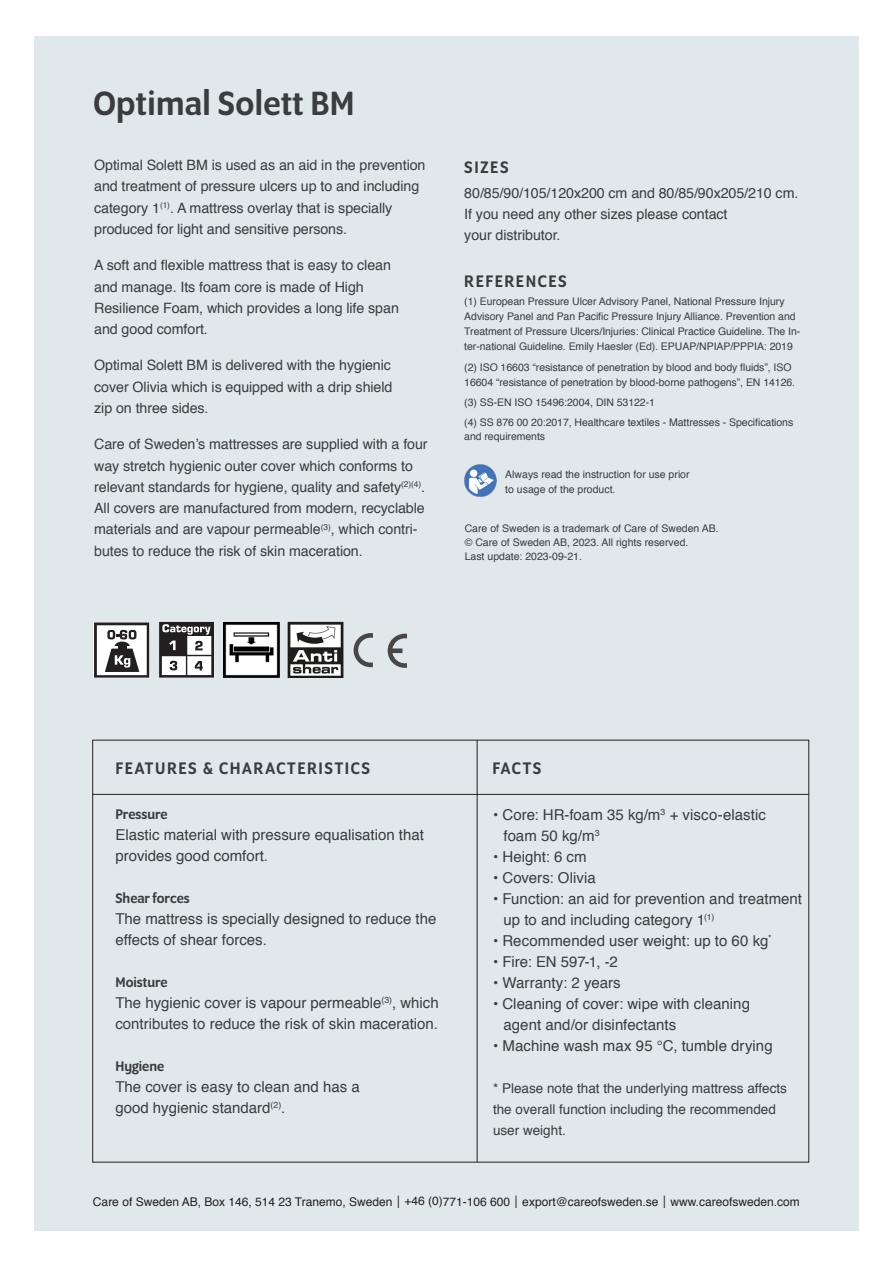
<style>
.page{position:relative;width:893px;height:1263px;background:#fff}
.page>*{position:absolute;margin:0;border:0;box-sizing:border-box;transform-origin:0 0}
.t1{font:500 36.3px "Program OT";letter-spacing:.01em;color:#3a3c3f}
.t2{font:500 18px "Program OT";letter-spacing:.09em;color:#3a3c3f}
.t3{font:15px/21px "Helvetica";color:#3a3c3f}
.t4{font:500 15px "Program OT";color:#3a3c3f}
.t5{font:14.25px/21.3px "Helvetica";letter-spacing:-.005em;color:#3a3c3f}
.t6{font:13.5px/21px "Helvetica";color:#3a3c3f}
.t7{font:12px "Helvetica";color:#231f20}
.t8{font:10.5px/15px "Helvetica";letter-spacing:-.005em;color:#3a3c3f}
.s1{color:#3a3f46}
</style>
<div class="page">
<div style="left:34px;top:36px;width:825px;height:1195px;background:#e0e8ec"></div>
<hr style="left:92px;top:794px;width:717px;height:1px;background:#231f20">
<hr style="left:477px;top:740px;width:1px;height:422px;background:#231f20">
<img style="left:464px;top:465px;width:32px;height:31px">
<svg style="left:354px;top:633px;width:19px;height:34px"></svg>
<svg style="left:388px;top:634px;width:19px;height:34px"></svg>
<img style="left:288px;top:622px;width:55px;height:56px">
<svg style="left:94px;top:622px;width:55px;height:56px"></svg>
<svg style="left:159px;top:622px;width:55px;height:56px"></svg>
<img style="left:224px;top:622px;width:55px;height:56px">
<p class="t1" style="left:94px;top:83px;width:263px">Optimal Solett BM</p>
<p class="t5" style="left:94px;top:155px;width:333px">Optimal Solett BM is used as an aid in the prevention and treatment of pressure ulcers up to and including category 1<sup>(1)</sup>. A mattress overlay that is specially</p>
<p class="t5" style="left:94px;top:219px;width:254px">produced for light and sensitive persons.</p>
<p class="t5" style="left:94px;top:255px;width:298px">A soft and flexible mattress that is easy to clean</p>
<p class="t5" style="left:94px;top:276px;width:271px">and manage. Its foam core is made of High</p>
<p class="t5" style="left:94px;top:298px;width:306px">Resilience Foam, which provides a long life span</p>
<p class="t5" style="left:94px;top:319px;width:115px">and good comfort.</p>
<p class="t5" style="left:94px;top:355px;width:298px">Optimal Solett BM is delivered with the hygienic</p>
<p class="t5" style="left:94px;top:376px;width:300px">cover Olivia which is equipped with a drip shield</p>
<p class="t5" style="left:94px;top:398px;width:116px">zip on three sides.</p>
<p class="t5" style="left:94px;top:434px;width:335px">Care of Sweden’s mattresses are supplied with a four way stretch hygienic outer cover which conforms to relevant standards for hygiene, quality and safety<sup>(2)(4)</sup>.<br>All covers are manufactured from modern, recyclable materials and are vapour permeable<sup>(3)</sup>, which <span class="s1">contri&shy;butes to</span> reduce the risk of skin maceration.</p>
<p class="t2" style="left:464px;top:157px;width:46px">SIZES</p>
<p class="t5" style="left:464px;top:182px;width:336px">80/85/90/105/120x200 cm and 80/85/90x205/210 cm.<br>If you need any other sizes please contact</p>
<p class="t5" style="left:464px;top:225px;width:98px">your distributor.</p>
<p class="t2" style="left:464px;top:271px;width:104px">REFERENCES</p>
<p class="t8" style="left:464px;top:294px;width:338px">(1) European Pressure Ulcer Advisory Panel, National Pressure Injury Advisory Panel and Pan Pacific Pressure Injury Alliance. Prevention and Treatment of Pressure Ulcers/Injuries: Clinical Practice Guideline. The In&shy;ter-national Guideline. Emily Haesler (Ed). EPUAP/NPIAP/PPPIA: 2019</p>
<p class="t8" style="left:464px;top:361px;width:332px;line-height:14.2px">(2) ISO 16603 “resistance of penetration by blood and body fluids”, ISO<br>16604 “resistance of penetration by blood-borne pathogens”, EN 14126.</p>
<p class="t8" style="left:464px;top:395px;width:192px">(3) SS-EN ISO 15496:2004, DIN 53122-1</p>
<p class="t8" style="left:464px;top:416px;width:330px;line-height:14.2px">(4) SS 876 00 20:2017, Healthcare textiles - Mattresses - Specifications and requirements</p>
<p class="t8" style="left:505px;top:467px;width:186px">Always read the instruction for use prior</p>
<p class="t8" style="left:505px;top:482px;width:112px">to usage of the product.</p>
<p class="t8" style="left:465px;top:521px;width:255px">Care of Sweden is a trademark of Care of Sweden AB.</p>
<p class="t8" style="left:465px;top:535px;width:225px">© Care of Sweden AB, 2023. All rights reserved.</p>
<p class="t8" style="left:465px;top:549px;width:119px">Last update: 2023-09-21.</p>
<p class="t2" style="left:115px;top:758px;width:256px">FEATURES &amp; CHARACTERISTICS</p>
<p class="t2" style="left:493px;top:758px;width:50px">FACTS</p>
<p class="t4" style="left:115px;top:806px;width:54px">Pressure</p>
<p class="t3" style="left:115px;top:825px;width:310px">Elastic material with pressure equalisation that provides good comfort.</p>
<p class="t4" style="left:115px;top:890px;width:76px">Shear forces</p>
<p class="t3" style="left:115px;top:909px;width:322px">The mattress is specially designed <span class="s1">to reduce the </span>effects of shear forces.</p>
<p class="t4" style="left:115px;top:974px;width:54px">Moisture</p>
<p class="t3" style="left:115px;top:993px;width:325px">The hygienic cover is vapour permeable<sup>(3)</sup>, which</p>
<p class="t3" style="left:115px;top:1014px;width:324px"><span class="s1">contributes to reduce</span> the risk of skin maceration.</p>
<p class="t4" style="left:115px;top:1058px;width:50px">Hygiene</p>
<p class="t3" style="left:115px;top:1077px;width:246px">The cover is easy to clean and has a</p>
<p class="t3" style="left:115px;top:1098px;width:171px">good hygienic standard<sup>(2)</sup>.</p>
<p class="t3" style="left:504px;top:804px;width:264px;text-indent:-10px">• Core: HR-foam 35 kg/m<sup>3</sup> + visco-elastic foam 50 kg/m<sup>3</sup></p>
<p class="t3" style="left:493px;top:846px;width:95px">• Height: 6 cm</p>
<p class="t3" style="left:493px;top:867px;width:104px">• Covers: Olivia</p>
<p class="t3" style="left:504px;top:888px;width:300px;text-indent:-10px">• Function: <span class="s1">an aid for</span> prevention and treatment up to and including category 1<sup>(1)</sup></p>
<p class="t3" style="left:493px;top:930px;width:280px">• Recommended user weight: up to 60 kg<sup>*</sup></p>
<p class="t3" style="left:493px;top:951px;width:126px">• Fire: EN 597-1, -2</p>
<p class="t3" style="left:493px;top:972px;width:129px">• Warranty: 2 years</p>
<p class="t3" style="left:493px;top:993px;width:258px">• Cleaning of cover: wipe with cleaning</p>
<p class="t3" style="left:504px;top:1014px;width:174px">agent and/or disinfectants</p>
<p class="t3" style="left:493px;top:1035px;width:281px">• Machine wash max 95 °C, tumble drying</p>
<p class="t6" style="left:493px;top:1078px;width:295px">* Please note that the underlying mattress affects the overall function including the recommended user weight.</p>
<p class="t7" style="left:93px;top:1192px;width:708px">Care of Sweden AB, Box 146, 514 23 Tranemo, Sweden│+46 (0)771-106 600│export@careofsweden.se│www.careofsweden.com</p>
</div>
